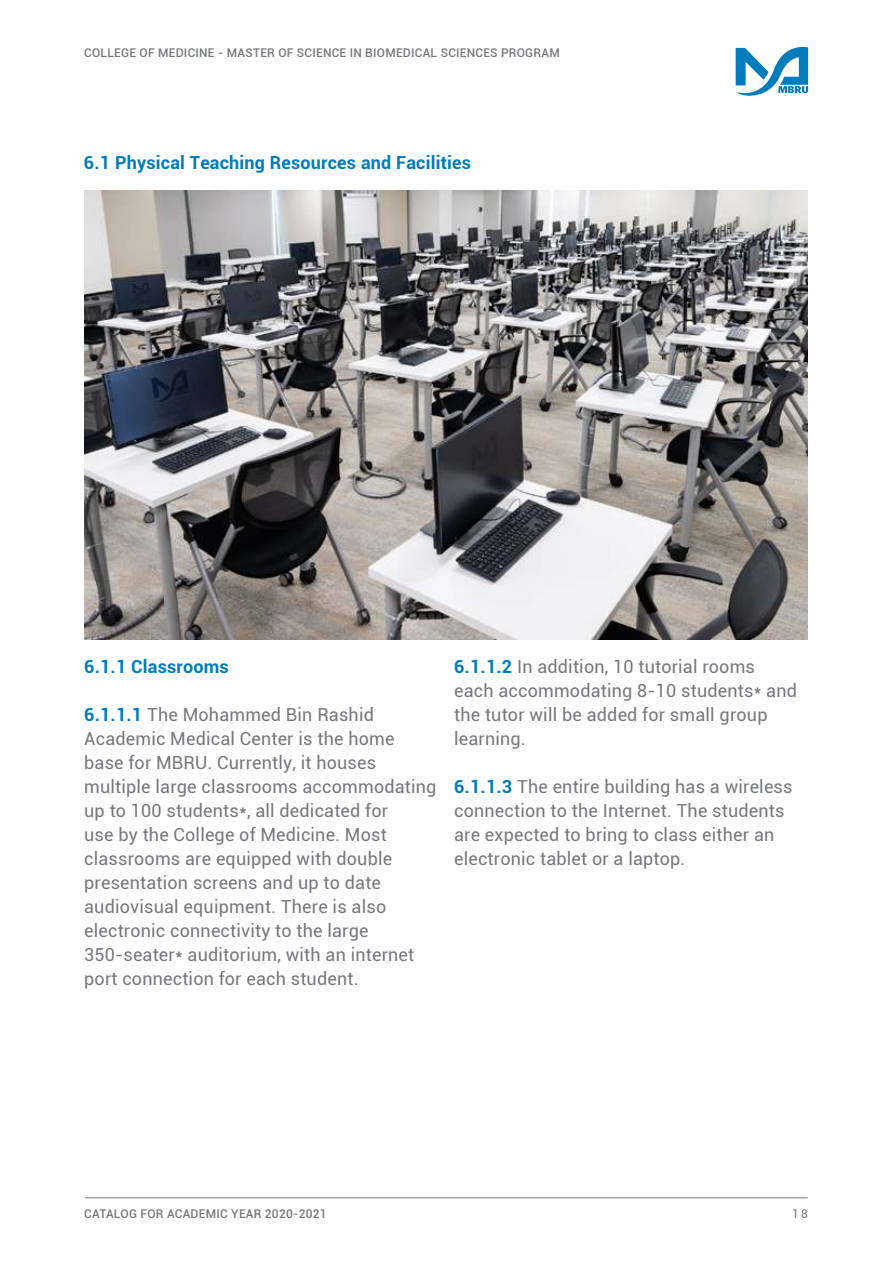
<style>
.page{position:relative;width:893px;height:1263px;background:#fff}
.page>*{position:absolute;margin:0;border:0;box-sizing:border-box;transform-origin:0 0}
.t1{font:18px/24px "Roboto";letter-spacing:.01em;color:#76777a}
.t2{font:700 18px "Roboto";letter-spacing:.01em;color:#007cba}
.t3{font:500 12px "Roboto";letter-spacing:.02em;color:#76777a}
.t4{font:12px "Roboto";color:#76777a}
.s1{font-weight:700;color:#007cba}
</style>
<div class="page">
<svg style="left:736px;top:46px;width:72px;height:50px"></svg>
<img style="left:84px;top:190px;width:724px;height:449px">
<hr style="left:85px;top:1197px;width:723px;height:1px;background:#76777a">
<p class="t3" style="left:84px;top:44px;width:477px">COLLEGE OF MEDICINE - MASTER OF SCIENCE IN BIOMEDICAL SCIENCES PROGRAM</p>
<p class="t2" style="left:84px;top:150px;width:388px">6.1 Physical Teaching Resources and Facilities</p>
<p class="t2" style="left:84px;top:654px;width:146px">6.1.1 Classrooms</p>
<p class="t1" style="left:84px;top:702px;width:354px"><span class="s1">6.1.1.1</span> The Mohammed Bin Rashid Academic Medical Center is the home base for MBRU. Currently, it houses multiple large classrooms accommodating up to 100 students*, all dedicated for<br>use by the College of Medicine. Most classrooms are equipped with double presentation screens and up to date audiovisual equipment. There is also electronic connectivity to the large 350-seater* auditorium, with an internet port connection for each student.</p>
<p class="t1" style="left:454px;top:654px;width:344px"><span class="s1">6.1.1.2</span> In addition, 10 tutorial rooms each accommodating 8-10 students* and the tutor will be added for small group learning.</p>
<p class="t1" style="left:454px;top:774px;width:340px"><span class="s1">6.1.1.3</span> The entire building has a wireless connection to the Internet. The students are expected to bring to class either an electronic tablet or a laptop.</p>
<p class="t3" style="left:84px;top:1205px;width:244px">CATALOG FOR ACADEMIC YEAR 2020-2021</p>
<p class="t4" style="left:792px;top:1205px;width:17px">18</p>
</div>
